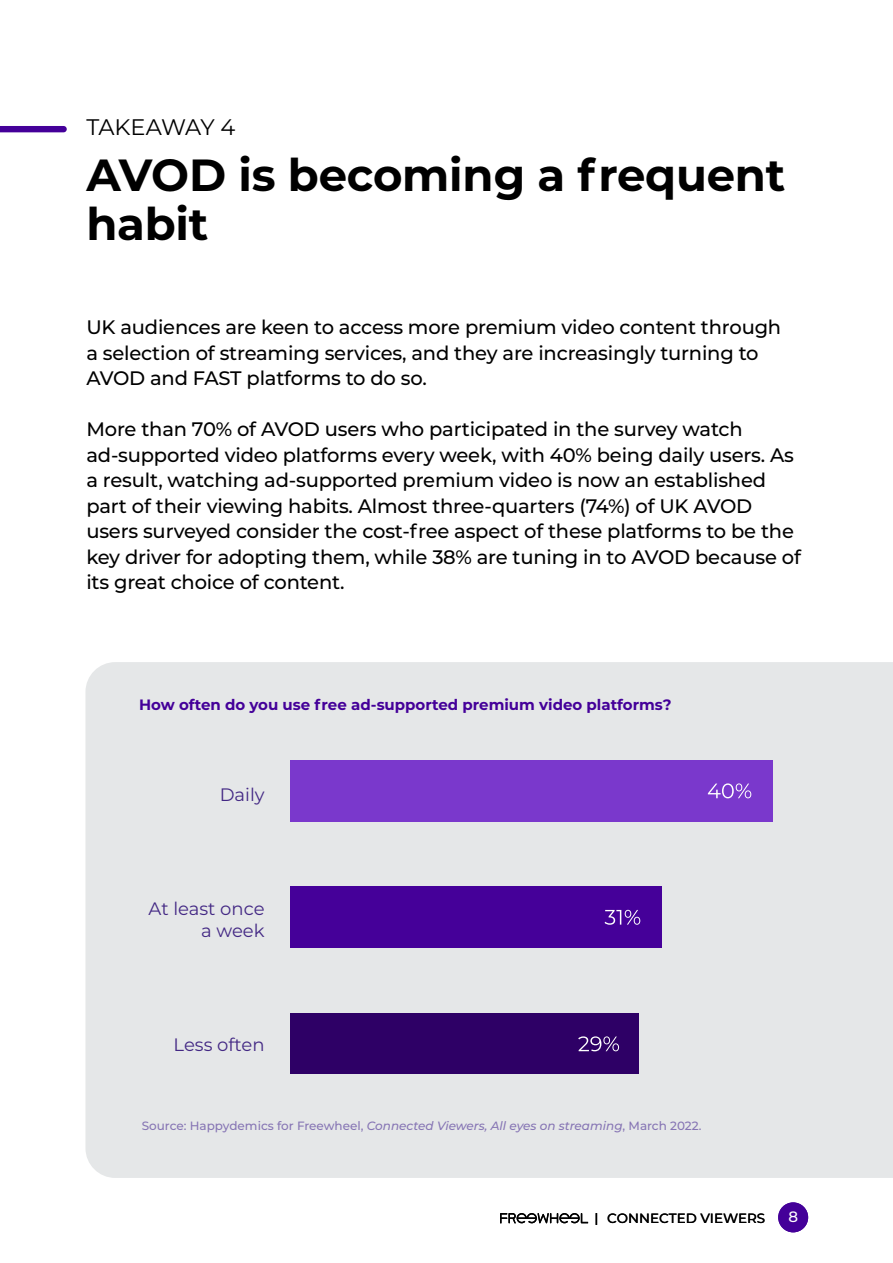
<style>
.page{position:relative;width:893px;height:1263px;background:#fff}
.page>*{position:absolute;margin:0;border:0;box-sizing:border-box;transform-origin:0 0}
.t1{font:700 45px/49.5px "Montserrat";letter-spacing:-.005em;color:#000}
.t2{font:22.5px "Montserrat";letter-spacing:-.035em;color:#000}
.t3{font:500 19.5px/25.5px "Montserrat";letter-spacing:-.01em;color:#000}
.t4{font:18px/21.6px "Montserrat";color:#432884;text-align:right}
.t5{font:700 15px "Montserrat";color:#409}
.t6{font:500 15px "Montserrat";color:#fff}
.t7{font:500 13.5px "Montserrat";color:#000}
.t8{font:500 12px "Montserrat";color:#8675b4}
.s1{font-style:italic}
</style>
<div class="page">
<div style="left:85px;top:662px;width:808px;height:516px;background:#e5e7e8"></div>
<svg style="left:0;top:126px;width:67px;height:6px"></svg>
<div style="left:778px;top:1202px;width:30px;height:30px;background:#409;border-radius:50%"></div>
<svg style="left:500px;top:1213px;width:88px;height:10px"></svg>
<svg style="left:596px;top:1213px;width:1px;height:12px"></svg>
<div style="left:291px;top:760px;width:482px;height:61px;background:#7a38cc"></div>
<div style="left:291px;top:887px;width:371px;height:61px;background:#450099"></div>
<div style="left:291px;top:1013px;width:348px;height:61px;background:#2e0066"></div>
<svg style="left:708px;top:783px;width:43px;height:15px"></svg>
<svg style="left:605px;top:910px;width:35px;height:15px"></svg>
<svg style="left:578px;top:1036px;width:41px;height:15px"></svg>
<p class="t2" style="left:86px;top:111px;width:151px">TAKEAWAY 4</p>
<h1 class="t1" style="left:86px;top:148px;width:700px">AVOD is becoming a frequent habit</h1>
<p class="t3" style="left:86px;top:314px;width:696px">UK audiences are keen to access more premium video content through a selection of streaming services, and they are increasingly turning to<br>AVOD and FAST platforms to do so.</p>
<p class="t3" style="left:86px;top:416px;width:716px">More than 70% of AVOD users who participated in the survey watch ad-supported video platforms every week, with 40% being daily users. As a result, watching ad-supported premium video is now an established part of their viewing habits. Almost three-quarters (74%) of UK AVOD users surveyed consider the cost-free aspect of these platforms to be the key driver for adopting them, while 38% are tuning in to AVOD because of its great choice of content.</p>
<p class="t5" style="left:139px;top:694px;width:534px">How often do you use free ad-supported premium video platforms?</p>
<p class="t4" style="left:220px;top:783px;width:46px">Daily</p>
<p class="t4" style="left:149px;top:897px;width:118px">At least once a week</p>
<p class="t4" style="left:174px;top:1033px;width:93px">Less often</p>
<p class="t8" style="left:142px;top:1118px;width:561px">Source: Happydemics for Freewheel, <span class="s1">Connected Viewers, All eyes on streaming</span>, March 2022.</p>
<p class="t7" style="left:607px;top:1209px;width:159px">CONNECTED VIEWERS</p>
<p class="t6" style="left:788px;top:1206px;width:11px">8</p>
</div>
